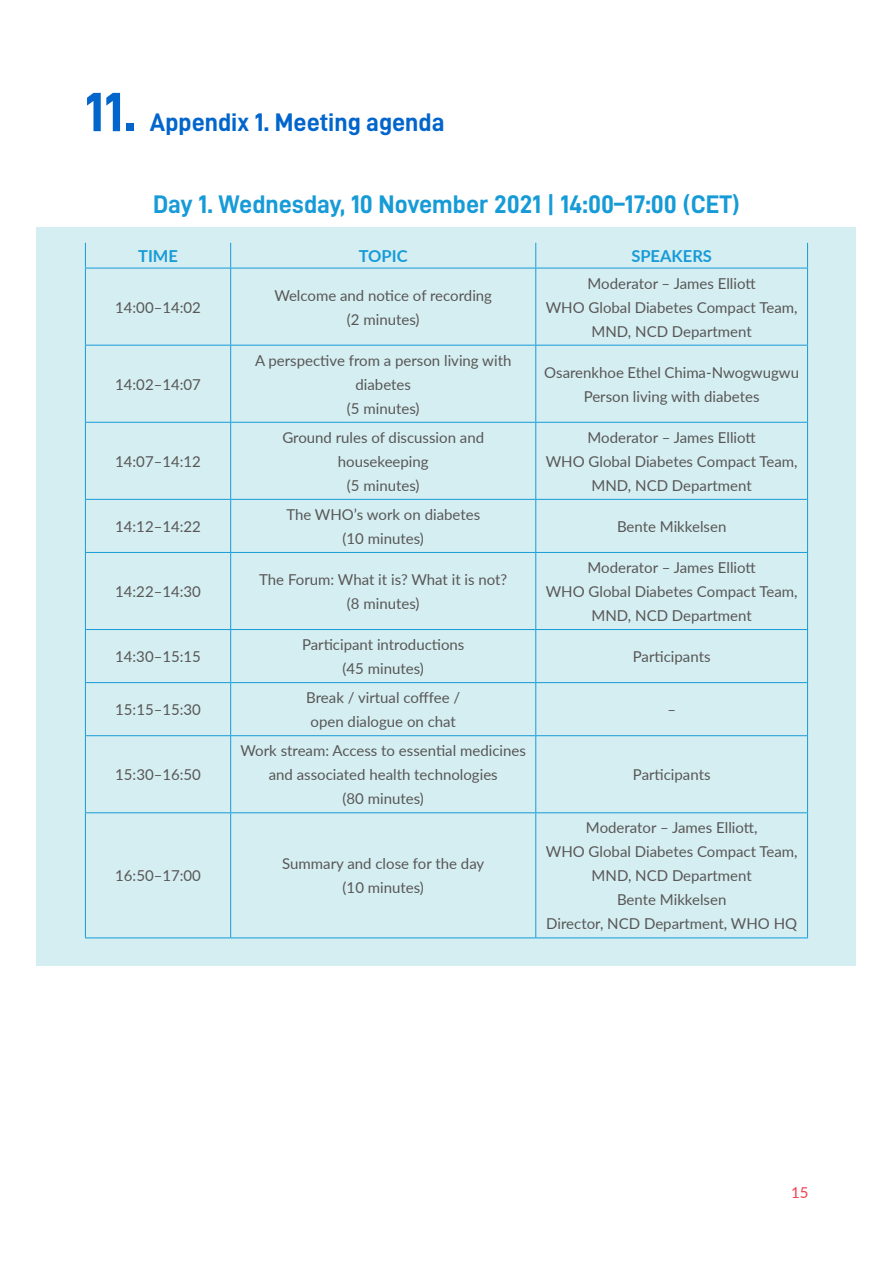
<style>
.page{position:relative;width:893px;height:1263px;background:#fff}
.page>*{position:absolute;margin:0;border:0;box-sizing:border-box;transform-origin:0 0}
.t1{font:25.5px "D DIN Bold";color:#179bd7}
.t2{font:25.5px "D DIN Bold";color:#0165cb}
.t3{font:700 16.5px "Lato";color:#179bd7}
.t4{font:15px/24px "Lato";color:#585756;text-align:center}
.t5{font:15px "Lato";color:#ef4251}
.s1{font-size:55.5px}
</style>
<div class="page">
<div style="left:37px;top:227px;width:819px;height:739px;background:#d5eef2"></div>
<hr style="left:230px;top:268px;width:1px;height:77px;background:#179bd7">
<hr style="left:535px;top:268px;width:1px;height:77px;background:#179bd7">
<hr style="left:85px;top:345px;width:146px;height:1px;background:#179bd7">
<hr style="left:231px;top:345px;width:305px;height:1px;background:#179bd7">
<hr style="left:230px;top:345px;width:1px;height:77px;background:#179bd7">
<hr style="left:536px;top:345px;width:272px;height:1px;background:#179bd7">
<hr style="left:535px;top:345px;width:1px;height:77px;background:#179bd7">
<hr style="left:85px;top:422px;width:146px;height:1px;background:#179bd7">
<hr style="left:231px;top:422px;width:305px;height:1px;background:#179bd7">
<hr style="left:230px;top:423px;width:1px;height:76px;background:#179bd7">
<hr style="left:536px;top:422px;width:272px;height:1px;background:#179bd7">
<hr style="left:535px;top:423px;width:1px;height:76px;background:#179bd7">
<hr style="left:85px;top:499px;width:146px;height:1px;background:#179bd7">
<hr style="left:231px;top:499px;width:305px;height:1px;background:#179bd7">
<hr style="left:230px;top:500px;width:1px;height:52px;background:#179bd7">
<hr style="left:536px;top:499px;width:272px;height:1px;background:#179bd7">
<hr style="left:535px;top:500px;width:1px;height:52px;background:#179bd7">
<hr style="left:85px;top:552px;width:146px;height:1px;background:#179bd7">
<hr style="left:231px;top:552px;width:305px;height:1px;background:#179bd7">
<hr style="left:230px;top:553px;width:1px;height:76px;background:#179bd7">
<hr style="left:536px;top:552px;width:272px;height:1px;background:#179bd7">
<hr style="left:535px;top:553px;width:1px;height:76px;background:#179bd7">
<hr style="left:85px;top:629px;width:146px;height:1px;background:#179bd7">
<hr style="left:231px;top:629px;width:305px;height:1px;background:#179bd7">
<hr style="left:230px;top:630px;width:1px;height:52px;background:#179bd7">
<hr style="left:536px;top:629px;width:272px;height:1px;background:#179bd7">
<hr style="left:535px;top:630px;width:1px;height:52px;background:#179bd7">
<hr style="left:85px;top:682px;width:146px;height:1px;background:#179bd7">
<hr style="left:231px;top:682px;width:305px;height:1px;background:#179bd7">
<hr style="left:230px;top:683px;width:1px;height:52px;background:#179bd7">
<hr style="left:536px;top:682px;width:272px;height:1px;background:#179bd7">
<hr style="left:535px;top:683px;width:1px;height:52px;background:#179bd7">
<hr style="left:85px;top:735px;width:146px;height:1px;background:#179bd7">
<hr style="left:231px;top:735px;width:305px;height:1px;background:#179bd7">
<hr style="left:230px;top:736px;width:1px;height:76px;background:#179bd7">
<hr style="left:536px;top:735px;width:272px;height:1px;background:#179bd7">
<hr style="left:535px;top:736px;width:1px;height:76px;background:#179bd7">
<hr style="left:85px;top:812px;width:146px;height:1px;background:#179bd7">
<hr style="left:231px;top:812px;width:305px;height:1px;background:#179bd7">
<hr style="left:230px;top:813px;width:1px;height:124px;background:#179bd7">
<hr style="left:536px;top:812px;width:272px;height:1px;background:#179bd7">
<hr style="left:535px;top:813px;width:1px;height:124px;background:#179bd7">
<hr style="left:85px;top:268px;width:1px;height:77px;background:#179bd7">
<hr style="left:807px;top:268px;width:1px;height:77px;background:#179bd7">
<hr style="left:85px;top:345px;width:1px;height:77px;background:#179bd7">
<hr style="left:807px;top:345px;width:1px;height:77px;background:#179bd7">
<hr style="left:85px;top:423px;width:1px;height:76px;background:#179bd7">
<hr style="left:807px;top:423px;width:1px;height:76px;background:#179bd7">
<hr style="left:85px;top:500px;width:1px;height:52px;background:#179bd7">
<hr style="left:807px;top:500px;width:1px;height:52px;background:#179bd7">
<hr style="left:85px;top:553px;width:1px;height:76px;background:#179bd7">
<hr style="left:807px;top:553px;width:1px;height:76px;background:#179bd7">
<hr style="left:85px;top:630px;width:1px;height:52px;background:#179bd7">
<hr style="left:807px;top:630px;width:1px;height:52px;background:#179bd7">
<hr style="left:85px;top:683px;width:1px;height:52px;background:#179bd7">
<hr style="left:807px;top:683px;width:1px;height:52px;background:#179bd7">
<hr style="left:85px;top:736px;width:1px;height:76px;background:#179bd7">
<hr style="left:807px;top:736px;width:1px;height:76px;background:#179bd7">
<hr style="left:85px;top:813px;width:1px;height:124px;background:#179bd7">
<hr style="left:807px;top:813px;width:1px;height:124px;background:#179bd7">
<hr style="left:85px;top:937px;width:146px;height:1px;background:#179bd7">
<hr style="left:231px;top:937px;width:305px;height:1px;background:#179bd7">
<hr style="left:536px;top:937px;width:272px;height:1px;background:#179bd7">
<hr style="left:85px;top:268px;width:146px;height:1px;background:#179bd7">
<hr style="left:231px;top:268px;width:305px;height:1px;background:#179bd7">
<hr style="left:536px;top:268px;width:272px;height:1px;background:#179bd7">
<div style="left:85px;top:243px;width:723px;height:25px;background:#d5eef2"></div>
<h1 class="t2" style="left:85px;top:108px;width:361px"><span class="s1">11.</span> Appendix 1. Meeting agenda</h1>
<h1 class="t1" style="left:153px;top:190px;width:588px">Day 1. Wednesday, 10 November 2021 | 14:00–17:00 (CET)</h1>
<p class="t3" style="left:138px;top:244px;width:41px">TIME</p>
<p class="t3" style="left:359px;top:244px;width:50px">TOPIC</p>
<p class="t3" style="left:631px;top:244px;width:82px">SPEAKERS</p>
<p class="t4" style="left:115px;top:295px;width:87px">14:00–14:02</p>
<p class="t4" style="left:546px;top:271px;width:253px">Moderator – James Elliott<br>WHO Global Diabetes Compact Team,<br>MND, NCD Department</p>
<p class="t4" style="left:274px;top:283px;width:219px">Welcome and notice of recording (2 minutes)</p>
<p class="t4" style="left:115px;top:372px;width:87px">14:02–14:07</p>
<p class="t4" style="left:115px;top:449px;width:87px">14:07–14:12</p>
<p class="t4" style="left:115px;top:514px;width:87px">14:12–14:22</p>
<p class="t4" style="left:115px;top:579px;width:87px">14:22–14:30</p>
<p class="t4" style="left:115px;top:644px;width:87px">14:30–15:15</p>
<p class="t4" style="left:115px;top:697px;width:87px">15:15–15:30</p>
<p class="t4" style="left:115px;top:762px;width:87px">15:30–16:50</p>
<p class="t4" style="left:115px;top:863px;width:87px">16:50–17:00</p>
<p class="t4" style="left:255px;top:348px;width:258px">A perspective from a person living with diabetes<br>(5 minutes)</p>
<p class="t4" style="left:544px;top:360px;width:256px">Osarenkhoe Ethel Chima-Nwogwugwu<br>Person living with diabetes</p>
<p class="t4" style="left:282px;top:425px;width:203px">Ground rules of discussion and housekeeping<br>(5 minutes)</p>
<p class="t4" style="left:546px;top:425px;width:253px">Moderator – James Elliott<br>WHO Global Diabetes Compact Team,<br>MND, NCD Department</p>
<p class="t4" style="left:286px;top:502px;width:195px">The WHO’s work on diabetes (10 minutes)</p>
<p class="t4" style="left:259px;top:567px;width:250px">The Forum: What it is? What it is not? (8 minutes)</p>
<p class="t4" style="left:302px;top:632px;width:164px">Participant introductions (45 minutes)</p>
<p class="t4" style="left:306px;top:685px;width:155px;text-align:left">Break / virtual cofffee / open dialogue on chat</p>
<p class="t4" style="left:241px;top:738px;width:287px">Work stream: Access to essential medicines and associated health technologies<br>(80 minutes)</p>
<p class="t4" style="left:282px;top:851px;width:204px">Summary and close for the day (10 minutes)</p>
<p class="t4" style="left:617px;top:514px;width:111px">Bente Mikkelsen</p>
<p class="t4" style="left:546px;top:555px;width:253px">Moderator – James Elliott<br>WHO Global Diabetes Compact Team,<br>MND, NCD Department</p>
<p class="t4" style="left:633px;top:644px;width:79px">Participants</p>
<p class="t4" style="left:667px;top:697px;width:10px">–</p>
<p class="t4" style="left:633px;top:762px;width:79px">Participants</p>
<p class="t4" style="left:546px;top:815px;width:253px">Moderator – James Elliott,<br>WHO Global Diabetes Compact Team,<br>MND, NCD Department<br>Bente Mikkelsen<br>Director, NCD Department, WHO HQ</p>
<p class="t5" style="left:791px;top:1182px;width:19px">15</p>
</div>
